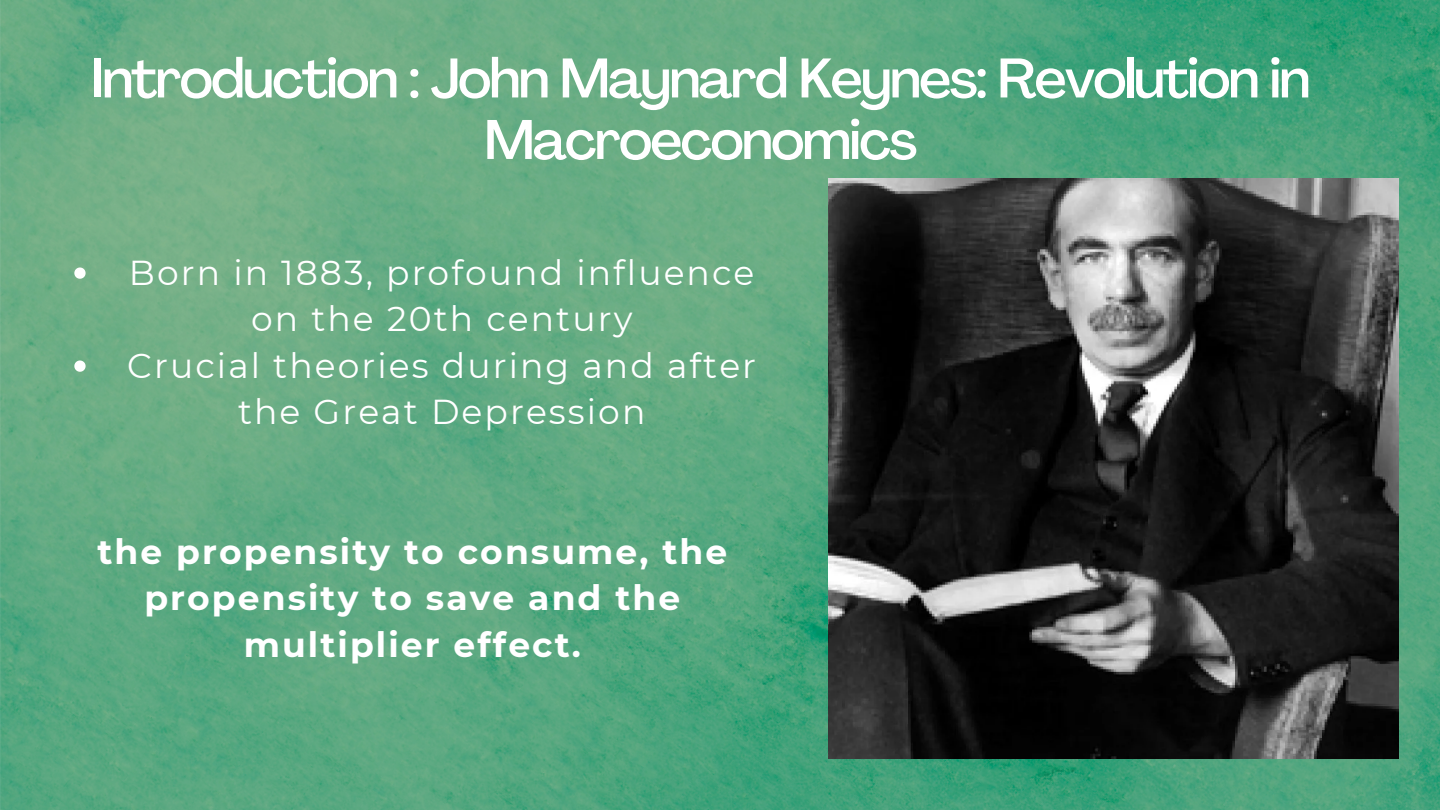
<style>
.page{position:relative;width:1440px;height:810px;background:#fff}
.page>*{position:absolute;margin:0;border:0;box-sizing:border-box;transform-origin:0 0}
.t1{font:500 55px/61.5px "Agrandir";letter-spacing:-.035em;color:#fff;text-align:center}
.t2{font:34.6px/46.5px "Montserrat";letter-spacing:.06em;color:#fff;text-align:center}
.t3{font:700 34.6px/46.5px "Montserrat";letter-spacing:.06em;color:#fff;text-align:center}
</style>
<div class="page">
<img style="left:0;top:0;width:1440px;height:810px">
<img style="left:829px;top:179px;width:570px;height:580px">
<svg style="left:74px;top:268px;width:12px;height:11px"></svg>
<svg style="left:74px;top:361px;width:12px;height:11px"></svg>
<p class="t1" style="left:91px;top:53px;width:1221px">Introduction : John Maynard Keynes: Revolution in<br>Macroeconomics</p>
<p class="t2" style="left:129px;top:249px;width:627px">Born in 1883, profound influence on the 20th century</p>
<h2 class="t2" style="left:127px;top:342px;width:630px">Crucial theories during and after the Great Depression</h2>
<p class="t3" style="left:97px;top:528px;width:631px">the propensity to consume, the propensity to save and the multiplier effect.</p>
</div>
